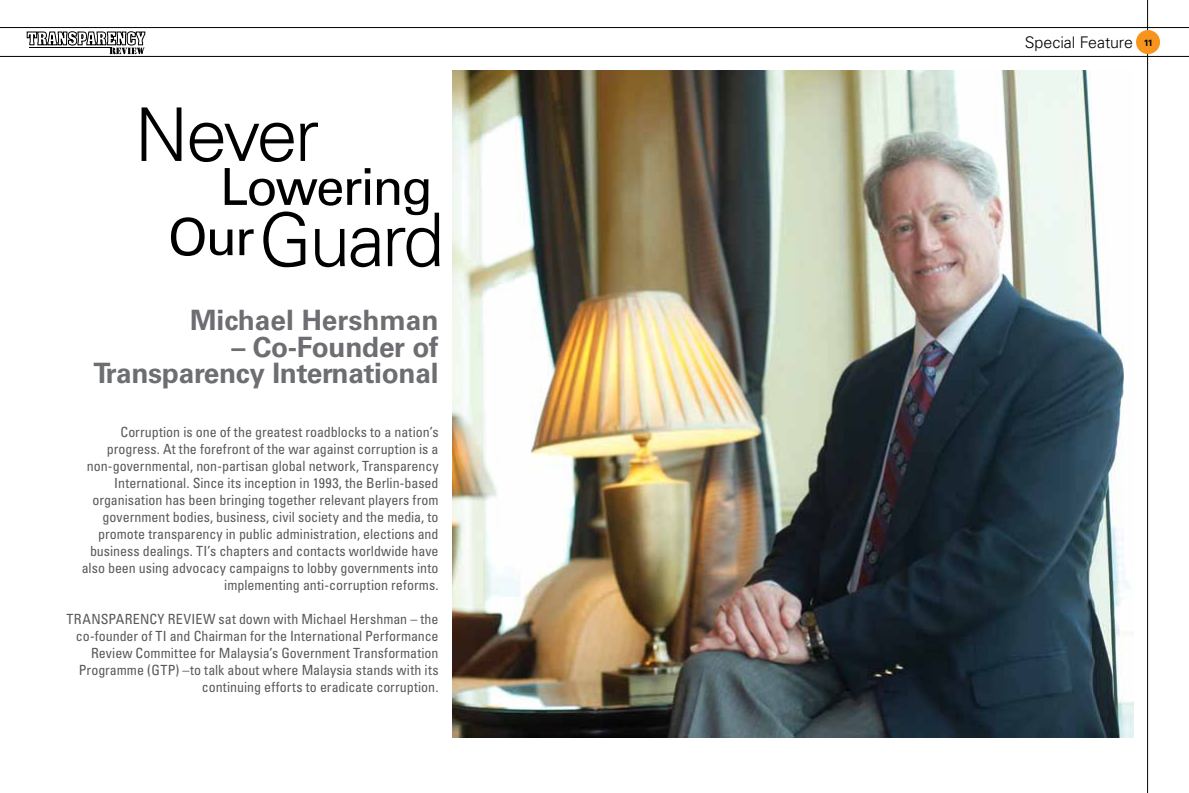
<style>
.page{position:relative;width:1189px;height:793px;background:#fff}
.page>*{position:absolute;margin:0;border:0;box-sizing:border-box;transform-origin:0 0}
.t1{font:300 74px "Univers";letter-spacing:-.04em;color:#000}
.t2{font:51px "Univers";letter-spacing:-.035em;color:#000}
.t3{font:700 28px/26px "Univers";letter-spacing:-.01em;color:#6d6e71;text-align:right}
.t4{font:300 16px "Univers";color:#000}
.t5{font:condensed 14px/17px "Univers";color:#58595b;text-align:right}
.s1{font-weight:400;font-size:51px}
.s2{font-weight:700;font-size:9px}
</style>
<div class="page">
<img style="left:453px;top:70px;width:680px;height:666px">
<hr style="left:1147px;top:0;width:1px;height:792px;background:#000">
<hr style="left:0;top:27px;width:1189px;height:1px;background:#000">
<hr style="left:0;top:56px;width:1189px;height:1px;background:#000">
<div style="left:1136px;top:30px;width:24px;height:24px;background:#f7941e;border-radius:50%"></div>
<svg style="left:27px;top:31px;width:118px;height:23px"></svg>
<h1 class="t1" style="left:135px;top:90px;width:186px">Never</h1>
<h2 class="t2" style="left:220px;top:156px;width:214px">Lowering</h2>
<h1 class="t1" style="left:168px;top:195px;width:278px"><span class="s1">Our</span>Guard</h1>
<h3 class="t3" style="left:190px;top:307px;width:250px">Michael Hershman</h3>
<h3 class="t3" style="left:93px;top:333px;width:347px">– Co-Founder of<br>Transparency International</h3>
<p class="t5" style="left:82px;top:423px;width:358px">Corruption is one of the greatest roadblocks to a nation’s progress. At the forefront of the war against corruption is a non-governmental, non-partisan global network, Transparency International. Since its inception in 1993, the Berlin-based organisation has been bringing together relevant players from government bodies, business, civil society and the media, to promote transparency in public administration, elections and business dealings. TI’s chapters and contacts worldwide have also been using advocacy campaigns to lobby governments into implementing anti-corruption reforms.</p>
<p class="t5" style="left:67px;top:610px;width:373px">Transparency Revi ew sat down with Michael Hershman – the co-founder of TI and Chairman for the International Performance Review Committee for Malaysia’s Government Transformation Programme (GTP) –to talk about where Malaysia stands with its continuing efforts to eradicate corruption.</p>
<p class="t4" style="left:1025px;top:32px;width:130px">Special Feature <span class="s2">11</span></p>
</div>
